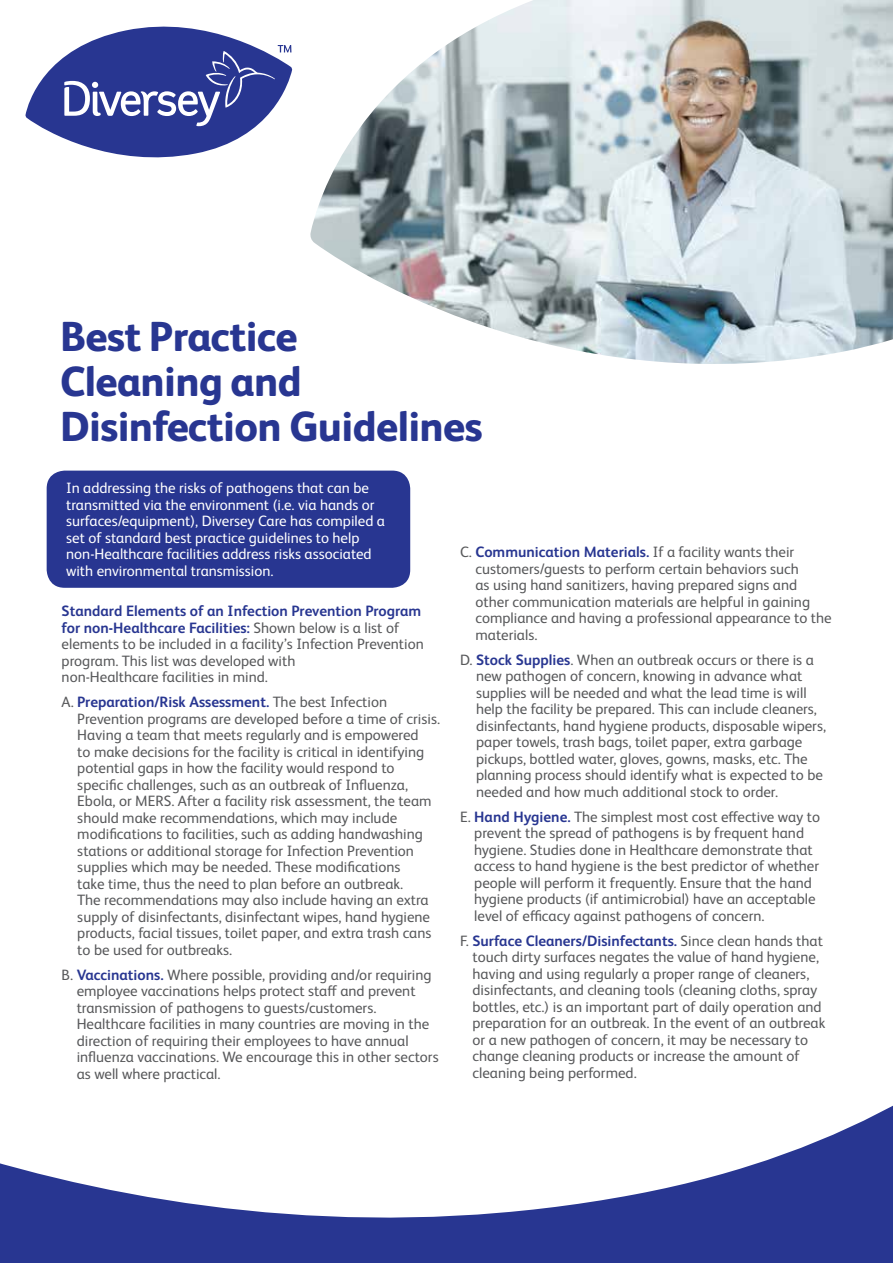
<style>
.page{position:relative;width:893px;height:1263px;background:#fff}
.page>*{position:absolute;margin:0;border:0;box-sizing:border-box;transform-origin:0 0}
.t1{font:800 42px/45px "FS Albert Pro";letter-spacing:-.015em;color:#283691}
.t2{font:15px/16.5px "FS Albert Pro";color:#58595b}
.t3{font:15px/16.5px "FS Albert Pro";color:#fff}
.s1{font-weight:700;color:#283691}
</style>
<div class="page">
<img style="left:310px;top:0;width:583px;height:364px">
<svg style="left:25px;top:26px;width:267px;height:132px"></svg>
<svg style="left:0;top:1105px;width:893px;height:158px"></svg>
<div style="left:47px;top:471px;width:363px;height:117px;background:#283691;border-radius:18px"></div>
<h1 class="t1" style="left:60px;top:311px;width:424px">Best Practice<br>Cleaning and<br>Disinfection Guidelines</h1>
<p class="t3" style="left:66px;top:479px;width:320px">In addressing the risks of pathogens that can be transmitted via the environment (i.e. via hands or surfaces/equipment), Diversey Care has compiled a set of standard best practice guidelines to help non-Healthcare facilities address risks associated with environmental transmission.</p>
<p class="t2" style="left:62px;top:602px;width:364px"><span class="s1">Standard Elements of an Infection Prevention Program for non-Healthcare Facilities:</span> Shown below is a list of elements to be included in a facility’s Infection Prevention program. This list was developed with<br>non-Healthcare facilities in mind.</p>
<p class="t2" style="left:77px;top:693px;width:364px;text-indent:-16px">A. <span class="s1">Preparation/Risk Assessment.</span> The best Infection Prevention programs are developed before a time of crisis.<br>Having a team that meets regularly and is empowered<br>to make decisions for the facility is critical in identifying potential gaps in how the facility would respond to specific challenges, such as an outbreak of Influenza, Ebola, or MERS. After a facility risk assessment, the team should make recommendations, which may include modifications to facilities, such as adding handwashing stations or additional storage for Infection Prevention supplies which may be needed. These modifications<br>take time, thus the need to plan before an outbreak.<br>The recommendations may also include having an extra supply of disinfectants, disinfectant wipes, hand hygiene products, facial tissues, toilet paper, and extra trash cans to be used for outbreaks.</p>
<p class="t2" style="left:77px;top:965px;width:363px;text-indent:-15px">B. <span class="s1">Vaccinations.</span> Where possible, providing and/or requiring employee vaccinations helps protect staff and prevent transmission of pathogens to guests/customers.<br>Healthcare facilities in many countries are moving in the direction of requiring their employees to have annual influenza vaccinations. We encourage this in other sectors as well where practical.</p>
<p class="t2" style="left:475px;top:543px;width:358px;text-indent:-15px">C. <span class="s1">Communication Materials.</span> If a facility wants their customers/guests to perform certain behaviors such<br>as using hand sanitizers, having prepared signs and other communication materials are helpful in gaining compliance and having a professional appearance to the materials.</p>
<p class="t2" style="left:476px;top:650px;width:351px;text-indent:-16px">D. <span class="s1">Stock Supplies</span>. When an outbreak occurs or there is a new pathogen of concern, knowing in advance what supplies will be needed and what the lead time is will help the facility be prepared. This can include cleaners, disinfectants, hand hygiene products, disposable wipers, paper towels, trash bags, toilet paper, extra garbage pickups, bottled water, gloves, gowns, masks, etc. The planning process should identify what is expected to be needed and how much additional stock to order.</p>
<p class="t2" style="left:474px;top:807px;width:347px;text-indent:-14px">E. <span class="s1">Hand Hygiene.</span> The simplest most cost effective way to prevent the spread of pathogens is by frequent hand hygiene. Studies done in Healthcare demonstrate that access to hand hygiene is the best predictor of whether people will perform it frequently. Ensure that the hand hygiene products (if antimicrobial) have an acceptable level of efficacy against pathogens of concern.</p>
<p class="t2" style="left:472px;top:931px;width:354px;text-indent:-12px">F. <span class="s1">Surface Cleaners/Disinfectants.</span> Since clean hands that touch dirty surfaces negates the value of hand hygiene, having and using regularly a proper range of cleaners, disinfectants, and cleaning tools (cleaning cloths, spray bottles, etc.) is an important part of daily operation and preparation for an outbreak. In the event of an outbreak or a new pathogen of concern, it may be necessary to change cleaning products or increase the amount of cleaning being performed.</p>
</div>
